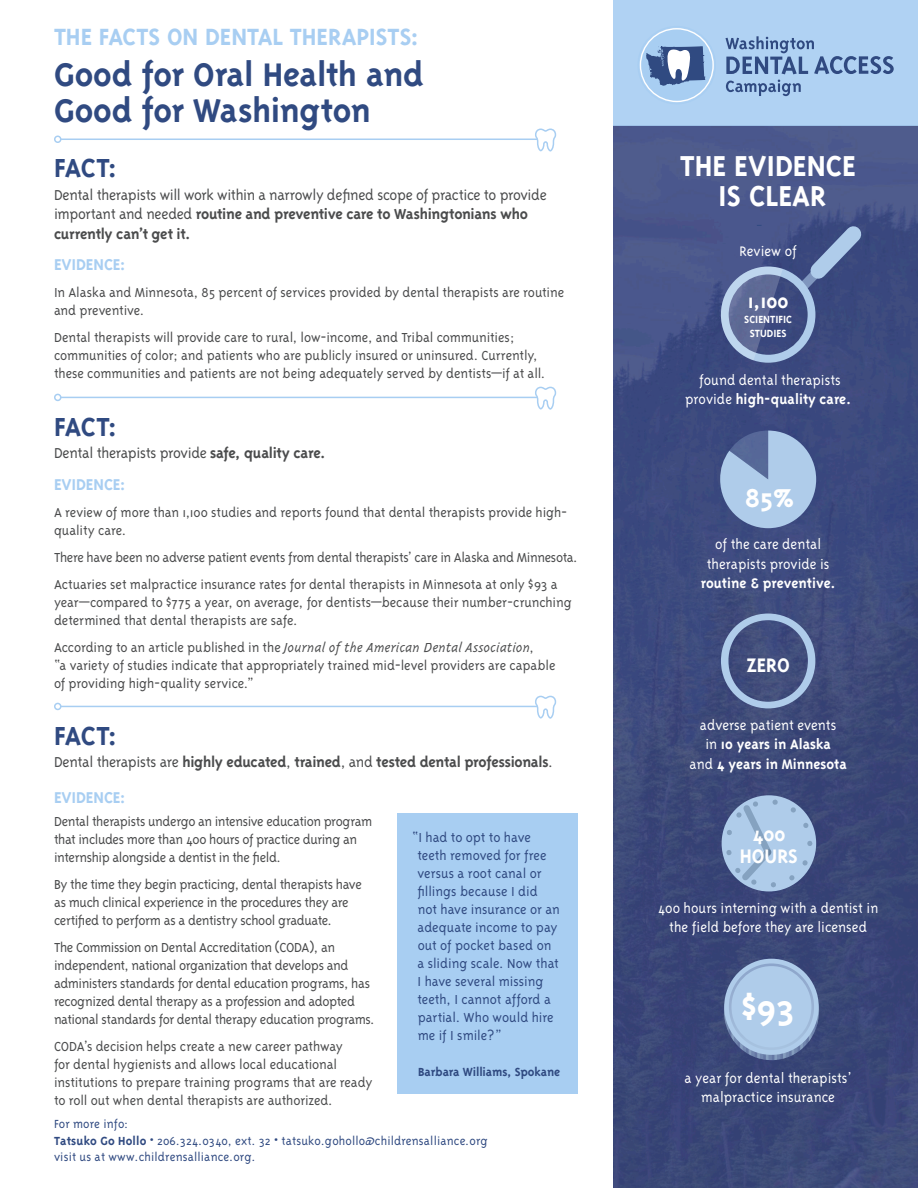
<style>
.page{position:relative;width:918px;height:1188px;background:#fff}
.page>*{position:absolute;margin:0;border:0;box-sizing:border-box;transform-origin:0 0}
.t1{font:700 40.05px "Triplex";color:#fff}
.t2{font:700 37.5px/36px "Triplex";letter-spacing:-.005em;color:#304a81}
.t3{font:700 33.15px/30.8px "Triplex";color:#fff;text-align:center}
.FACT{font:700 30px "Triplex";letter-spacing:-.015em;color:#304a81}
.t4{font:700 29.7px "Triplex";color:#fff}
.t5{font:700 27px "Triplex";letter-spacing:-.005em;color:#a8cef2}
.t6{font:700 22.5px/22.5px "Triplex";color:#fff;text-align:center}
.EVIDENCE{font:700 18px "Triplex";letter-spacing:-.005em;color:#a8cef2}
.Fact_Text{font:300 16.5px/19.5px "Triplex";letter-spacing:-.025em;color:#4b4c4d}
.Fact_Text-2{font:700 16.5px "Triplex";letter-spacing:-.02em;color:#4b4c4d}
.t7{font:300 15.9px/19px "Triplex";color:#fff;text-align:center}
.t8{font:700 15.9px/19px "Triplex";color:#fff;text-align:center}
.Body{font:300 15px/18px "Triplex";letter-spacing:-.015em;color:#4b4c4d}
.t9{font:300 15px/18px "Triplex";letter-spacing:-.005em;color:#304a81}
.t10{font:300 13.5px/16.5px "Triplex";letter-spacing:.01em;color:#304a81}
.t11{font:700 13.5px "Triplex";letter-spacing:-.01em;color:#304a81}
.t12{font:700 11.85px/14.5px "Triplex";color:#fff;text-align:center}
.s1{font-weight:700}
.s2{font-style:italic}
.s3{font-weight:300}
</style>
<div class="page">
<img style="left:613px;top:126px;width:305px;height:1062px">
<svg style="left:720px;top:431px;width:96px;height:97px;background:#8ca4c9"></svg>
<svg style="left:721px;top:614px;width:94px;height:94px;background:#586893"></svg>
<div style="left:722px;top:795px;width:94px;height:96px;background:#afccea;border-radius:50%"></div>
<svg style="left:742px;top:805px;width:29px;height:75px"></svg>
<div style="left:725px;top:799px;width:87px;height:89px;border:5px dashed #082442;border-radius:50%"></div>
<svg style="left:724px;top:963px;width:95px;height:97px;background:#94add0"></svg>
<svg style="left:721px;top:212px;width:155px;height:151px;background:#526192"></svg>
<hr style="left:61px;top:139px;width:485px;height:1px;background:#a8cef2">
<div style="left:54px;top:136px;width:8px;height:7px;border:2px solid #a8cef2;border-radius:50%"></div>
<svg style="left:534px;top:128px;width:23px;height:24px"></svg>
<hr style="left:61px;top:397px;width:485px;height:1px;background:#a8cef2">
<div style="left:54px;top:394px;width:8px;height:7px;border:2px solid #a8cef2;border-radius:50%"></div>
<svg style="left:534px;top:386px;width:23px;height:24px"></svg>
<div style="left:613px;top:0;width:305px;height:126px;background:#b0d2f3"></div>
<svg style="left:726px;top:80px;width:75px;height:16px"></svg>
<svg style="left:725px;top:36px;width:169px;height:38px"></svg>
<div style="left:640px;top:29px;width:73px;height:72px;background:#a8cef2;border-radius:50%"></div>
<div style="left:640px;top:28px;width:74px;height:74px;border:1px solid #fff;border-radius:50%"></div>
<div style="left:637px;top:26px;width:79px;height:78px;border:1px solid #a8cef2;border-radius:50%"></div>
<svg style="left:646px;top:46px;width:60px;height:40px"></svg>
<hr style="left:61px;top:706px;width:485px;height:1px;background:#a8cef2">
<div style="left:54px;top:703px;width:8px;height:7px;border:2px solid #a8cef2;border-radius:50%"></div>
<svg style="left:534px;top:695px;width:23px;height:24px"></svg>
<div style="left:398px;top:813px;width:180px;height:281px;background:#a8cef2"></div>
<p class="t5" style="left:54px;top:22px;width:367px">THE FACTS ON DENTAL THERAPISTS:</p>
<p class="t2" style="left:54px;top:56px;width:371px">Good for Oral Health and<br>Good for Washington</p>
<p class="FACT" style="left:54px;top:151px;width:65px">FACT:</p>
<p class="Fact_Text" style="left:54px;top:185px;width:494px">Dental therapists will work within a narrowly defined scope of practice to provide important and needed <span class="s1">routine and preventive care to Washingtonians who currently can’t get it.</span></p>
<p class="EVIDENCE" style="left:54px;top:255px;width:73px">EVIDENCE:</p>
<p class="Body" style="left:54px;top:284px;width:512px">In Alaska and Minnesota, 85 percent of services provided by dental therapists are routine and preventive.</p>
<p class="Body" style="left:54px;top:329px;width:493px">Dental therapists will provide care to rural, low-income, and Tribal communities; communities of color; and patients who are publicly insured or uninsured. Currently, these communities and patients are not being adequately served by dentists—if at all.</p>
<p class="FACT" style="left:54px;top:409px;width:65px">FACT:</p>
<p class="Fact_Text" style="left:54px;top:443px;width:273px">Dental therapists provide <span class="s1">safe, quality care.</span></p>
<p class="EVIDENCE" style="left:54px;top:474px;width:73px">EVIDENCE:</p>
<p class="Body" style="left:54px;top:503px;width:515px">A review of more than 1,100 studies and reports found that dental therapists provide high&shy;quality care.</p>
<p class="Body" style="left:54px;top:548px;width:525px">There have been no adverse patient events from dental therapists’ care in Alaska and Minnesota.</p>
<p class="Body" style="left:54px;top:575px;width:519px">Actuaries set malpractice insurance rates for dental therapists in Minnesota at only $93 a year—compared to $775 a year, on average, for dentists—because their number-crunching determined that dental therapists are safe.</p>
<p class="Body" style="left:54px;top:638px;width:503px">According to an article published in the <span class="s2">Journal of the American Dental Association</span>,<br>“a variety of studies indicate that appropriately trained mid-level providers are capable of providing high-quality service.”</p>
<p class="FACT" style="left:54px;top:718px;width:65px">FACT:</p>
<p class="Fact_Text-2" style="left:54px;top:753px;width:500px"><span class="s3">Dental therapists are</span> highly educated<span class="s3">,</span> trained<span class="s3">, and</span> tested dental professionals<span class="s3">.</span></p>
<p class="EVIDENCE" style="left:54px;top:787px;width:73px">EVIDENCE:</p>
<p class="Body" style="left:54px;top:812px;width:320px">Dental therapists undergo an intensive education program that includes more than 400 hours of practice during an internship alongside a dentist in the field.</p>
<p class="Body" style="left:54px;top:875px;width:309px">By the time they begin practicing, dental therapists have as much clinical experience in the procedures they are certified to perform as a dentistry school graduate.</p>
<p class="Body" style="left:54px;top:938px;width:322px">The Commission on Dental Accreditation (CODA), an independent, national organization that develops and administers standards for dental education programs, has recognized dental therapy as a profession and adopted national standards for dental therapy education programs.</p>
<p class="Body" style="left:54px;top:1037px;width:320px">CODA’s decision helps create a new career pathway<br>for dental hygienists and allows local educational institutions to prepare training programs that are ready to roll out when dental therapists are authorized.</p>
<p class="t9" style="left:417px;top:828px;width:144px;text-indent:-5px">“I had to opt to have teeth removed for free versus a root canal or fillings because I did not have insurance or an adequate income to pay out of pocket based on a sliding scale. Now that<br>I have several missing teeth, I cannot afford a partial. Who would hire me if I smile?”</p>
<p class="t11" style="left:418px;top:1064px;width:144px">Barbara Williams, Spokane</p>
<p class="t10" style="left:54px;top:1116px;width:76px">For more info:</p>
<p class="t10" style="left:54px;top:1132px;width:435px"><span class="s1">Tatsuko Go Hollo</span> • 206.324.0340, ext. 32 • tatsuko.gohollo@childrensalliance.org visit us at www.childrensalliance.org.</p>
<p class="t3" style="left:680px;top:150px;width:177px">THE EVIDENCE<br>IS CLEAR</p>
<p class="t7" style="left:739px;top:241px;width:59px">Review of</p>
<p class="t6" style="left:748px;top:290px;width:42px">1,100</p>
<p class="t12" style="left:744px;top:312px;width:49px">SCIENTIFIC<br>STUDIES</p>
<p class="t7" style="left:685px;top:371px;width:167px">found dental therapists provide <span class="s1">high-quality care.</span></p>
<p class="t4" style="left:745px;top:481px;width:50px">85%</p>
<p class="t7" style="left:701px;top:535px;width:136px">of the care dental therapists provide is <span class="s1">routine &amp; preventive.</span></p>
<p class="t6" style="left:747px;top:654px;width:45px">ZERO</p>
<p class="t8" style="left:689px;top:716px;width:159px"><span class="s3">adverse patient events<br>in</span> 10 years in Alaska<br><span class="s3">and</span> 4 years in Minnesota</p>
<p class="t6" style="left:740px;top:822px;width:59px">400<br>HOURS</p>
<p class="t7" style="left:658px;top:898px;width:222px">400 hours interning with a dentist in the field before they are licensed</p>
<p class="t1" style="left:742px;top:985px;width:54px">$93</p>
<p class="t7" style="left:684px;top:1068px;width:169px">a year for dental therapists’ malpractice insurance</p>
</div>
